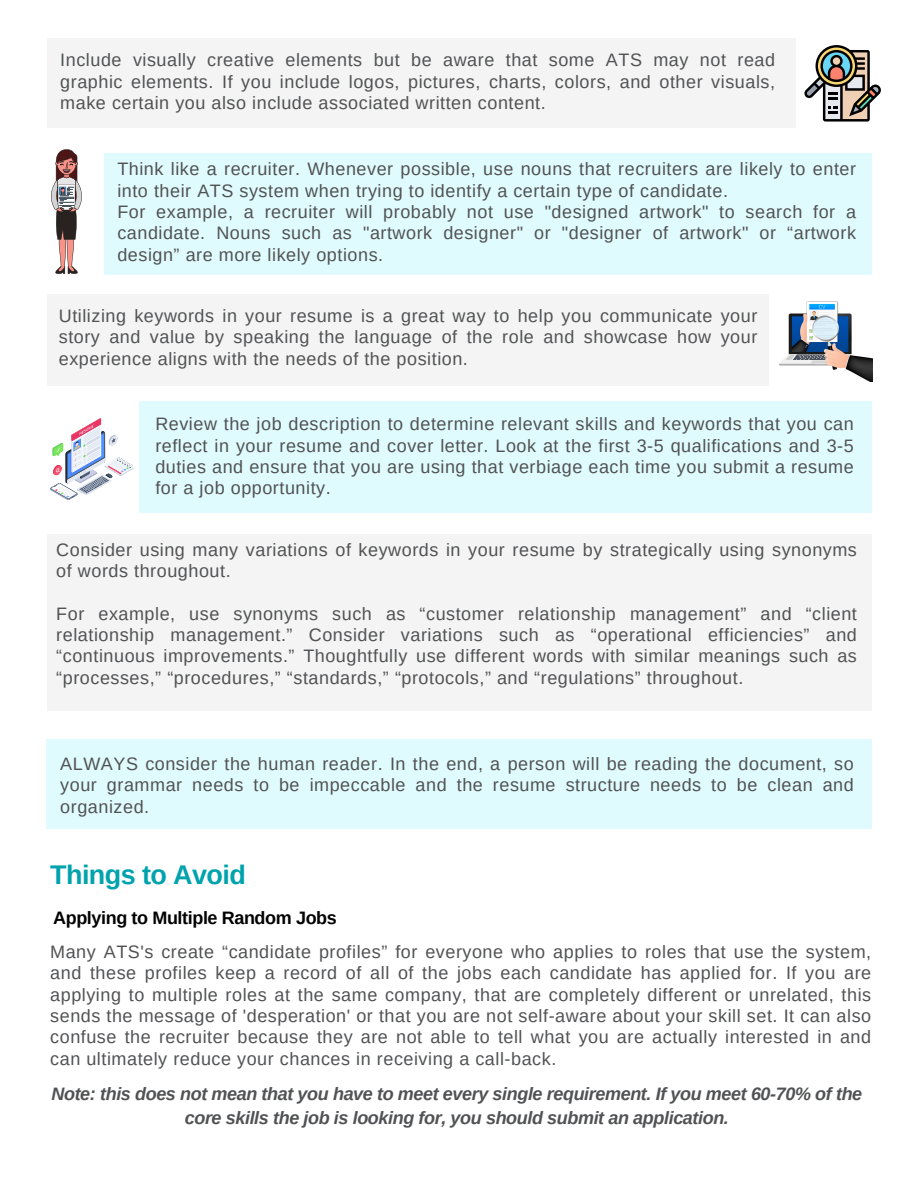
<style>
.page{position:relative;width:918px;height:1188px;background:#fff}
.page>*{position:absolute;margin:0;border:0;box-sizing:border-box;transform-origin:0 0}
.t1{font:700 27px "Arimo";letter-spacing:-.02em;color:#00a3ad}
.t2{font:18px/21.3px "Arimo";letter-spacing:.03em;color:#515254;text-align:justify}
.t3{font:italic 700 18px/24.8px "Arimo";letter-spacing:-.02em;color:#515254;text-align:center}
.t4{font:700 18px "Arimo";letter-spacing:-.02em;color:#020202}
</style>
<div class="page">
<div style="left:104px;top:153px;width:768px;height:121px;background:#e0fbfd"></div>
<div style="left:47px;top:294px;width:721px;height:92px;background:#f4f4f4"></div>
<div style="left:47px;top:739px;width:825px;height:89px;background:#e0fbfd"></div>
<div style="left:47px;top:39px;width:748px;height:89px;background:#f4f4f4"></div>
<svg style="left:51px;top:149px;width:31px;height:125px"></svg>
<svg style="left:50px;top:418px;width:83px;height:82px"></svg>
<svg style="left:804px;top:45px;width:77px;height:77px"></svg>
<img style="left:780px;top:301px;width:92px;height:80px">
<div style="left:139px;top:401px;width:733px;height:112px;background:#e0fbfd"></div>
<div style="left:47px;top:534px;width:825px;height:177px;background:#f4f4f4"></div>
<p class="t2" style="left:60px;top:50px;width:716px">Include visually creative elements but be aware that some ATS may not read graphic elements. If you include logos, pictures, charts, colors, and other visuals, make certain you also include associated written content.</p>
<p class="t2" style="left:117px;top:158px;width:740px">Think like a recruiter. Whenever possible, use nouns that recruiters are likely to enter into their ATS system when trying to identify a certain type of candidate.</p>
<p class="t2" style="left:117px;top:201px;width:740px">For example, a recruiter will probably not use "designed artwork" to search for a candidate. Nouns such as "artwork designer" or "designer of artwork" or “artwork design” are more likely options.</p>
<p class="t2" style="left:59px;top:305px;width:700px">Utilizing keywords in your resume is a great way to help you communicate your story and value by speaking the language of the role and showcase how your experience aligns with the needs of the position.</p>
<p class="t2" style="left:155px;top:413px;width:700px">Review the job description to determine relevant skills and keywords that you can reflect in your resume and cover letter. Look at the first 3-5 qualifications and 3-5 duties and ensure that you are using that verbiage each time you submit a resume for a job opportunity.</p>
<p class="t2" style="left:56px;top:539px;width:802px">Consider using many variations of keywords in your resume by strategically using synonyms of words throughout.</p>
<p class="t2" style="left:56px;top:603px;width:802px">For example, use synonyms such as “customer relationship management” and “client relationship management.” Consider variations such as “operational efficiencies” and “continuous improvements.” Thoughtfully use different words with similar meanings such as “processes,” “procedures,” “standards,” “protocols,” and “regulations” throughout.</p>
<p class="t2" style="left:60px;top:753px;width:795px">ALWAYS consider the human reader. In the end, a person will be reading the document, so your grammar needs to be impeccable and the resume structure needs to be clean and organized.</p>
<p class="t1" style="left:50px;top:860px;width:197px">Things to Avoid</p>
<p class="t4" style="left:53px;top:908px;width:285px">Applying to Multiple Random Jobs</p>
<p class="t2" style="left:50px;top:941px;width:822px">Many ATS's create “candidate profiles” for everyone who applies to roles that use the system, and these profiles keep a record of all of the jobs each candidate has applied for. If you are applying to multiple roles at the same company, that are completely different or unrelated, this sends the message of 'desperation' or that you are not self-aware about your skill set. It can also confuse the recruiter because they are not able to tell what you are actually interested in and can ultimately reduce your chances in receiving a call-back.</p>
<h1 class="t3" style="left:52px;top:1081px;width:812px">Note: this does not mean that you have to meet every single requirement. If you meet 60-70% of the core skills the job is looking for, you should submit an application.</h1>
</div>
